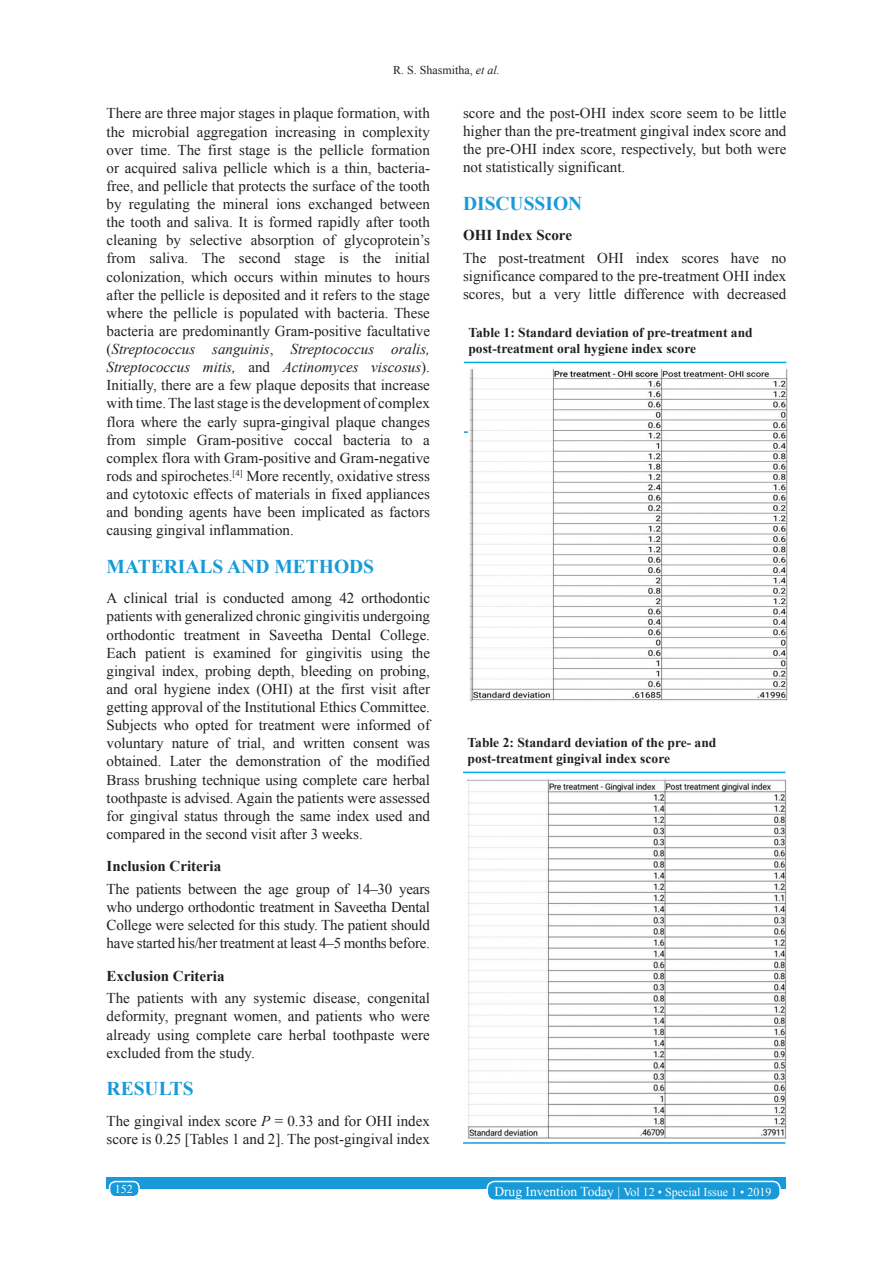
<style>
.page{position:relative;width:893px;height:1263px;background:#fff}
.page>*{position:absolute;margin:0;border:0;box-sizing:border-box;transform-origin:0 0}
.t1{font:700 19.5px "Times New Roman";color:#179ad7}
.TX{font:15px/18.1px "Times New Roman";color:#231f20;text-align:justify}
.t2{font:700 15px "Times New Roman";color:#231f20}
.TT{font:700 13.5px/16.2px "Times New Roman";color:#231f20}
.foot1{font:12px "Times New Roman";color:#fff}
.t3{font:12px "Times New Roman";color:#231f20}
.s1{font-style:italic}
.s2{font-size:13.5px}
</style>
<div class="page">
<div style="left:106px;top:1177px;width:680px;height:12px;background:#179ad7"></div>
<div style="left:487px;top:1181px;width:292px;height:19px;background:#179ad7;border-radius:7px"></div>
<div style="left:486px;top:1180px;width:294px;height:21px;border:2px solid #fff;border-radius:7px"></div>
<div style="left:110px;top:1181px;width:29px;height:15px;background:#179ad7;border-radius:6px"></div>
<div style="left:109px;top:1180px;width:31px;height:17px;border:2px solid #fff;border-radius:6px"></div>
<hr style="left:463px;top:431px;width:323px;height:2px;background:#179ad7">
<hr style="left:463px;top:362px;width:323px;height:1px;background:#00aeef">
<img style="left:468px;top:369px;width:319px;height:333px">
<hr style="left:463px;top:1142px;width:322px;height:1px;background:#179ad7">
<hr style="left:463px;top:771px;width:322px;height:2px;background:#00aeef">
<img style="left:467px;top:779px;width:319px;height:359px">
<p class="t3" style="left:393px;top:62px;width:108px">R. S. Shasmitha, <span class="s1">et al.</span></p>
<p class="TX" style="left:106px;top:104px;width:325px">There are three major stages in plaque formation, with the microbial aggregation increasing in complexity over time. The first stage is the pellicle formation or acquired saliva pellicle which is a thin, bacteria&shy;free, and pellicle that protects the surface of the tooth by regulating the mineral ions exchanged between the tooth and saliva. It is formed rapidly after tooth cleaning by selective absorption of glycoprotein’s from saliva. The second stage is the initial colonization, which occurs within minutes to hours after the pellicle is deposited and it refers to the stage where the pellicle is populated with bacteria. These bacteria are predominantly Gram-positive facultative (<span class="s1">Streptococcus sanguinis</span>, <span class="s1">Streptococcus oralis, Streptococcus mitis,</span> and <span class="s1">Actinomyces viscosus</span>).<br>Initially, there are a few plaque deposits that increase with time. The last stage is the development of complex flora where the early supra-gingival plaque changes from simple Gram-positive coccal bacteria to a complex flora with Gram-positive and Gram-negative rods and spirochetes.<sup>[4]</sup> More recently, oxidative stress and cytotoxic effects of materials in fixed appliances and bonding agents have been implicated as factors causing gingival inflammation.</p>
<h1 class="t1" style="left:107px;top:552px;width:269px">MATERIALS AND METHODS</h1>
<p class="TX" style="left:107px;top:588px;width:325px">A clinical trial is conducted among 42 orthodontic patients with generalized chronic gingivitis undergoing orthodontic treatment in Saveetha Dental College.<br>Each patient is examined for gingivitis using the gingival index, probing depth, bleeding on probing, and oral hygiene index (OHI) at the first visit after getting approval of the Institutional Ethics Committee.<br>Subjects who opted for treatment were informed of voluntary nature of trial, and written consent was obtained. Later the demonstration of the modified Brass brushing technique using complete care herbal toothpaste is advised. Again the patients were assessed for gingival status through the same index used and compared in the second visit after 3 weeks.</p>
<h2 class="t2" style="left:107px;top:855px;width:116px">Inclusion Criteria</h2>
<p class="TX" style="left:107px;top:879px;width:325px">The patients between the age group of 14–30 years who undergo orthodontic treatment in Saveetha Dental College were selected for this study. The patient should have started his/her treatment at least 4–5 months before.</p>
<h2 class="t2" style="left:107px;top:964px;width:119px">Exclusion Criteria</h2>
<p class="TX" style="left:107px;top:988px;width:325px">The patients with any systemic disease, congenital deformity, pregnant women, and patients who were already using complete care herbal toothpaste were excluded from the study.</p>
<h1 class="t1" style="left:107px;top:1074px;width:89px">RESULTS</h1>
<p class="TX" style="left:106px;top:1111px;width:325px">The gingival index score <span class="s1">P</span> = 0.33 and for OHI index score is 0.25 [Tables 1 and 2]. The post-gingival index</p>
<p class="TX" style="left:463px;top:104px;width:325px">score and the post-OHI index score seem to be little higher than the pre-treatment gingival index score and the pre-OHI index score, respectively, but both were not statistically significant.</p>
<h1 class="t1" style="left:463px;top:189px;width:121px">DISCUSSION</h1>
<h2 class="t2" style="left:463px;top:224px;width:110px">OHI Index Score</h2>
<p class="TX" style="left:463px;top:248px;width:325px">The post-treatment OHI index scores have no significance compared to the pre-treatment OHI index scores, but a very little difference with decreased</p>
<p class="TT" style="left:468px;top:324px;width:286px">Table 1: Standard deviation of pre-treatment and post-treatment oral hygiene index score</p>
<p class="TT" style="left:467px;top:734px;width:250px">Table 2: Standard deviation of the pre- and post-treatment gingival index score</p>
<p class="foot1" style="left:115px;top:1180px;width:19px">152</p>
<p class="foot1" style="left:494px;top:1183px;width:278px"><span class="s2">Drug Invention Today |</span> Vol 12 • Special Issue 1 • 2019</p>
</div>
